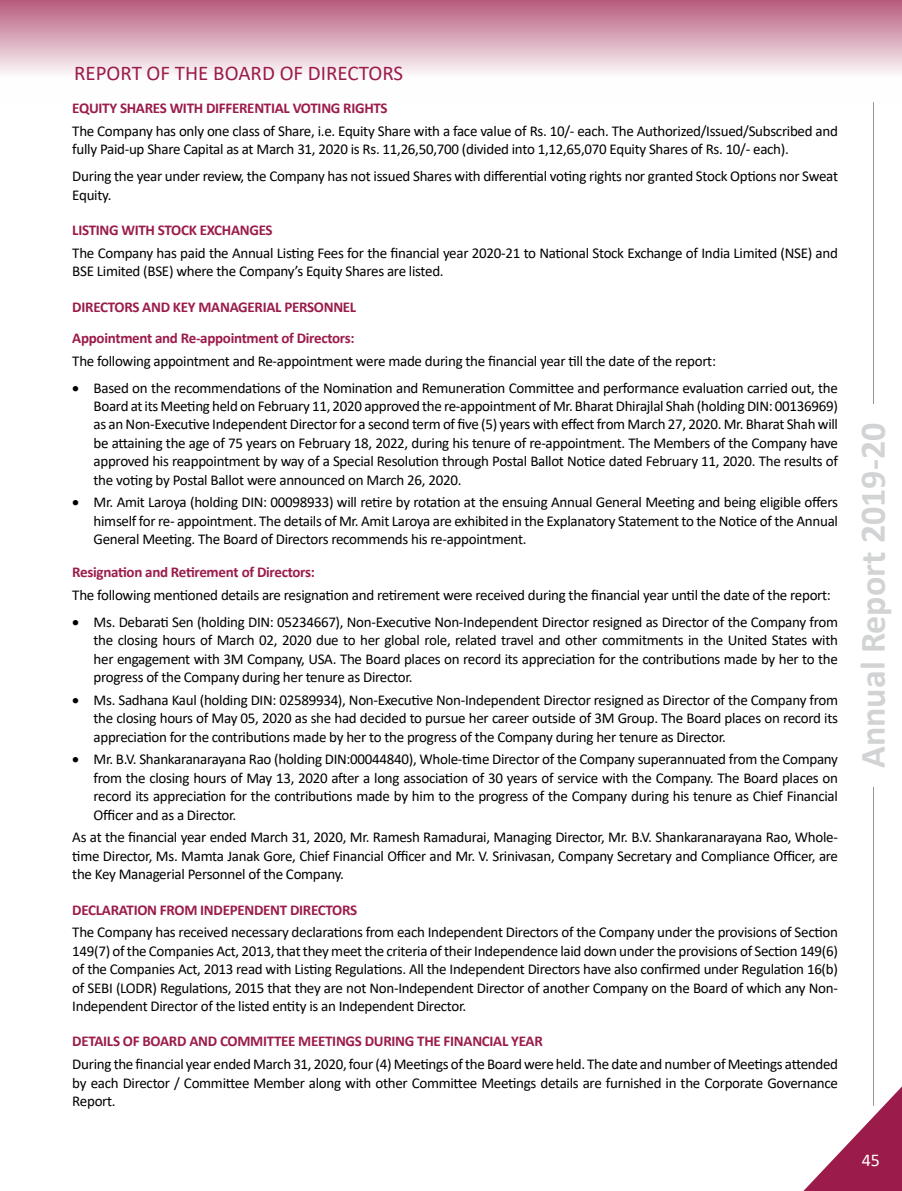
<style>
.page{position:relative;width:902px;height:1191px;background:#fff}
.page>*{position:absolute;margin:0;border:0;box-sizing:border-box;transform-origin:0 0}
.t1{font:700 36px "Calibri";color:#d1d3d4}
.t2{font:21px "Calibri";color:#9b1c4b}
.t3{font:18px "Calibri";color:#fff}
.t4{font:15px/18.5px "Calibri";letter-spacing:-.02em;color:#000;text-align:justify}
.t5{font:700 15px/31.2px "Calibri";letter-spacing:-.02em;color:#9b1c4b}
</style>
<div class="page">
<hr style="left:873px;top:102px;width:1px;height:302px;background:#939598">
<hr style="left:873px;top:787px;width:1px;height:319px;background:#939598">
<svg style="left:803px;top:1087px;width:98px;height:104px"></svg>
<div style="left:0;top:0;width:901px;height:102px;background:linear-gradient(to bottom,#ba6383,#fff)"></div>
<h2 class="t2" style="left:74px;top:58px;width:331px">REPORT OF THE BOARD OF DIRECTORS</h2>
<p class="t5" style="left:72px;top:93px;width:317px">EQUITY SHARES WITH DIFFERENTIAL VOTING RIGHTS</p>
<p class="t4" style="left:72px;top:121px;width:767px">The Company has only one class of Share, i.e. Equity Share with a face value of Rs. 10/- each. The Authorized/Issued/Subscribed and fully Paid-up Share Capital as at March 31, 2020 is Rs. 11,26,50,700 (divided into 1,12,65,070 Equity Shares of Rs. 10/- each).</p>
<p class="t4" style="left:72px;top:167px;width:767px">During the year under review, the Company has not issued Shares with differential voting rights nor granted Stock Options nor Sweat<br>Equity.</p>
<p class="t5" style="left:72px;top:214px;width:202px">LISTING WITH STOCK EXCHANGES</p>
<p class="t4" style="left:72px;top:243px;width:767px">The Company has paid the Annual Listing Fees for the financial year 2020-21 to National Stock Exchange of India Limited (NSE) and<br>BSE Limited (BSE) where the Company’s Equity Shares are listed.</p>
<p class="t5" style="left:72px;top:291px;width:285px">DIRECTORS AND KEY MANAGERIAL PERSONNEL<br>Appointment and Re-appointment of Directors:</p>
<p class="t4" style="left:72px;top:351px;width:645px">The following appointment and Re-appointment were made during the financial year till the date of the report:</p>
<p class="t4" style="left:94px;top:378px;width:746px;text-indent:-21px">• Based on the recommendations of the Nomination and Remuneration Committee and performance evaluation carried out, the Board at its Meeting held on February 11, 2020 approved the re-appointment of Mr. Bharat Dhirajlal Shah (holding DIN: 00136969) as an Non-Executive Independent Director for a second term of five (5) years with effect from March 27, 2020. Mr. Bharat Shah will be attaining the age of 75 years on February 18, 2022, during his tenure of re-appointment. The Members of the Company have approved his reappointment by way of a Special Resolution through Postal Ballot Notice dated February 11, 2020. The results of the voting by Postal Ballot were announced on March 26, 2020.</p>
<p class="t4" style="left:94px;top:493px;width:745px;text-indent:-21px">• Mr. Amit Laroya (holding DIN: 00098933) will retire by rotation at the ensuing Annual General Meeting and being eligible offers himself for re- appointment. The details of Mr. Amit Laroya are exhibited in the Explanatory Statement to the Notice of the Annual General Meeting. The Board of Directors recommends his re-appointment.</p>
<p class="t5" style="left:72px;top:556px;width:244px">Resignation and Retirement of Directors:</p>
<p class="t4" style="left:72px;top:585px;width:760px">The following mentioned details are resignation and retirement were received during the financial year until the date of the report:</p>
<p class="t4" style="left:94px;top:612px;width:745px;text-indent:-21px">• Ms. Debarati Sen (holding DIN: 05234667), Non-Executive Non-Independent Director resigned as Director of the Company from the closing hours of March 02, 2020 due to her global role, related travel and other commitments in the United States with her engagement with 3M Company, USA. The Board places on record its appreciation for the contributions made by her to the progress of the Company during her tenure as Director.</p>
<p class="t4" style="left:94px;top:690px;width:745px;text-indent:-21px">• Ms. Sadhana Kaul (holding DIN: 02589934), Non-Executive Non-Independent Director resigned as Director of the Company from the closing hours of May 05, 2020 as she had decided to pursue her career outside of 3M Group. The Board places on record its appreciation for the contributions made by her to the progress of the Company during her tenure as Director.</p>
<p class="t4" style="left:94px;top:749px;width:745px;text-indent:-21px">• Mr. B.V. Shankaranarayana Rao (holding DIN:00044840), Whole-time Director of the Company superannuated from the Company from the closing hours of May 13, 2020 after a long association of 30 years of service with the Company. The Board places on record its appreciation for the contributions made by him to the progress of the Company during his tenure as Chief Financial Officer and as a Director.</p>
<p class="t4" style="left:72px;top:827px;width:767px">As at the financial year ended March 31, 2020, Mr. Ramesh Ramadurai, Managing Director, Mr. B.V. Shankaranarayana Rao, Whole&shy;time Director, Ms. Mamta Janak Gore, Chief Financial Officer and Mr. V. Srinivasan, Company Secretary and Compliance Officer, are the Key Managerial Personnel of the Company.</p>
<p class="t5" style="left:72px;top:893px;width:286px">DECLARATION FROM INDEPENDENT DIRECTORS</p>
<p class="t4" style="left:72px;top:922px;width:767px">The Company has received necessary declarations from each Independent Directors of the Company under the provisions of Section 149(7) of the Companies Act, 2013, that they meet the criteria of their Independence laid down under the provisions of Section 149(6) of the Companies Act, 2013 read with Listing Regulations. All the Independent Directors have also confirmed under Regulation 16(b) of SEBI (LODR) Regulations, 2015 that they are not Non-Independent Director of another Company on the Board of which any Non-Independent Director of the listed entity is an Independent Director.</p>
<p class="t5" style="left:72px;top:1025px;width:472px">DETAILS OF BOARD AND COMMITTEE MEETINGS DURING THE FINANCIAL YEAR</p>
<p class="t4" style="left:72px;top:1054px;width:767px">During the financial year ended March 31, 2020, four (4) Meetings of the Board were held. The date and number of Meetings attended by each Director / Committee Member along with other Committee Meetings details are furnished in the Corporate Governance Report.</p>
<h1 class="t1" style="left:847px;top:768px;width:347px;rotate:-90deg">Annual Report 2019-20</h1>
<p class="t3" style="left:861px;top:1147px;width:20px">45</p>
</div>
